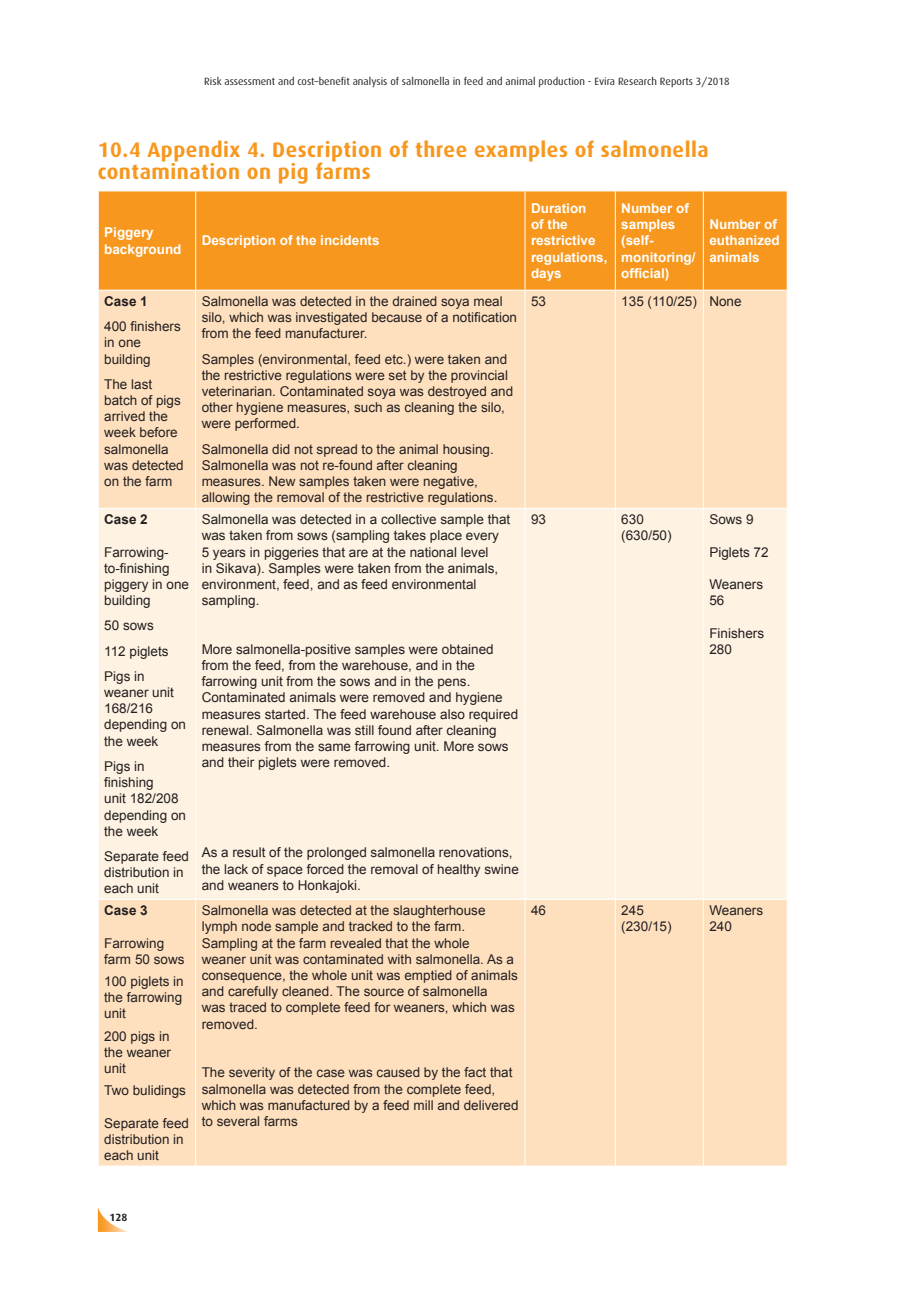
<style>
.page{position:relative;width:919px;height:1289px;background:#fff}
.page>*{position:absolute;margin:0;border:0;box-sizing:border-box;transform-origin:0 0}
.t1{font:700 21px/22.5px "Dax";letter-spacing:.025em;color:#f7971d}
.t2{font:13.5px/16.2px "Arial";color:#231f20}
.t3{font:700 13.5px/16.2px "Arial";color:#fff}
.t4{font:700 13.5px "Arial";color:#231f20}
.t5{font:10.5px "Dax";color:#231f20}
.t6{font:700 10.5px "Dax";color:#231f20}
</style>
<div class="page">
<svg style="left:98px;top:1208px;width:28px;height:23px"></svg>
<div style="left:99px;top:191px;width:687px;height:99px;background:#f7971d"></div>
<div style="left:99px;top:291px;width:687px;height:874px;background:#fee0bf"></div>
<div style="left:99px;top:509px;width:687px;height:390px;background:#fef3e3"></div>
<hr style="left:195px;top:191px;width:1px;height:99px;background:#fff">
<hr style="left:524px;top:191px;width:1px;height:99px;background:#fff">
<hr style="left:615px;top:191px;width:1px;height:99px;background:#fff">
<hr style="left:703px;top:191px;width:1px;height:99px;background:#fff">
<hr style="left:195px;top:290px;width:1px;height:218px;background:#fff">
<hr style="left:524px;top:290px;width:1px;height:218px;background:#fff">
<hr style="left:615px;top:290px;width:1px;height:218px;background:#fff">
<hr style="left:703px;top:290px;width:1px;height:218px;background:#fff">
<hr style="left:98px;top:508px;width:98px;height:1px;background:#fff">
<hr style="left:196px;top:508px;width:329px;height:1px;background:#fff">
<hr style="left:195px;top:508px;width:1px;height:391px;background:#fff">
<hr style="left:525px;top:508px;width:90px;height:1px;background:#fff">
<hr style="left:524px;top:508px;width:1px;height:391px;background:#fff">
<hr style="left:615px;top:508px;width:88px;height:1px;background:#fff">
<hr style="left:615px;top:508px;width:1px;height:391px;background:#fff">
<hr style="left:703px;top:508px;width:84px;height:1px;background:#fff">
<hr style="left:703px;top:508px;width:1px;height:391px;background:#fff">
<hr style="left:98px;top:899px;width:98px;height:1px;background:#fff">
<hr style="left:196px;top:899px;width:329px;height:1px;background:#fff">
<hr style="left:195px;top:899px;width:1px;height:266px;background:#fff">
<hr style="left:525px;top:899px;width:90px;height:1px;background:#fff">
<hr style="left:524px;top:899px;width:1px;height:266px;background:#fff">
<hr style="left:615px;top:899px;width:88px;height:1px;background:#fff">
<hr style="left:615px;top:899px;width:1px;height:266px;background:#fff">
<hr style="left:703px;top:899px;width:84px;height:1px;background:#fff">
<hr style="left:703px;top:899px;width:1px;height:266px;background:#fff">
<p class="t5" style="left:204px;top:75px;width:527px">Risk assessment and cost–benefit analysis of salmonella in feed and animal production - Evira Research Reports 3/2018</p>
<h1 class="t1" style="left:98px;top:138px;width:612px">10.4 Appendix 4. Description of three examples of salmonella contamination on pig farms</h1>
<p class="t3" style="left:104px;top:225px;width:79px">Piggery background</p>
<p class="t3" style="left:202px;top:233px;width:179px">Description of the incidents</p>
<p class="t4" style="left:104px;top:292px;width:45px">Case 1</p>
<p class="t2" style="left:104px;top:318px;width:78px">400 finishers in one building</p>
<p class="t2" style="left:104px;top:376px;width:81px">The last batch of pigs arrived the week before salmonella was detected on the farm</p>
<p class="t4" style="left:104px;top:510px;width:45px">Case 2</p>
<p class="t2" style="left:104px;top:544px;width:86px">Farrowing&shy;to-finishing piggery in one building</p>
<p class="t2" style="left:104px;top:613px;width:66px;line-height:25.2px">50 sows<br>112 piglets<br>Pigs in</p>
<p class="t2" style="left:104px;top:684px;width:83px">weaner unit<br>168/216 depending on the week</p>
<p class="t2" style="left:104px;top:758px;width:83px">Pigs in finishing<br>unit 182/208 depending on the week</p>
<p class="t2" style="left:104px;top:848px;width:86px">Separate feed distribution in each unit</p>
<p class="t4" style="left:104px;top:901px;width:45px">Case 3</p>
<p class="t2" style="left:104px;top:934px;width:82px">Farrowing farm 50 sows</p>
<p class="t2" style="left:104px;top:973px;width:81px;text-align:justify">100 piglets in the farrowing unit</p>
<p class="t2" style="left:104px;top:1027px;width:68px;text-align:justify">200 pigs in the weaner unit</p>
<p class="t2" style="left:104px;top:1082px;width:83px">Two bulidings</p>
<p class="t2" style="left:104px;top:1114px;width:86px">Separate feed distribution in each unit</p>
<p class="t2" style="left:202px;top:293px;width:317px">Salmonella was detected in the drained soya meal silo, which was investigated because of a notification from the feed manufacturer.</p>
<p class="t2" style="left:202px;top:351px;width:313px">Samples (environmental, feed etc.) were taken and the restrictive regulations were set by the provincial veterinarian. Contaminated soya was destroyed and other hygiene measures, such as cleaning the silo, were performed.</p>
<p class="t2" style="left:202px;top:441px;width:297px">Salmonella did not spread to the animal housing.<br>Salmonella was not re-found after cleaning measures. New samples taken were negative, allowing the removal of the restrictive regulations.</p>
<p class="t2" style="left:202px;top:511px;width:310px">Salmonella was detected in a collective sample that was taken from sows (sampling takes place every<br>5 years in piggeries that are at the national level<br>in Sikava). Samples were taken from the animals, environment, feed, and as feed environmental sampling.</p>
<p class="t2" style="left:202px;top:641px;width:318px">More salmonella-positive samples were obtained from the feed, from the warehouse, and in the farrowing unit from the sows and in the pens.<br>Contaminated animals were removed and hygiene measures started. The feed warehouse also required renewal. Salmonella was still found after cleaning measures from the same farrowing unit. More sows and their piglets were removed.</p>
<p class="t2" style="left:202px;top:844px;width:319px">As a result of the prolonged salmonella renovations, the lack of space forced the removal of healthy swine and weaners to Honkajoki.</p>
<p class="t2" style="left:202px;top:902px;width:317px">Salmonella was detected at the slaughterhouse lymph node sample and tracked to the farm.<br>Sampling at the farm revealed that the whole<br>weaner unit was contaminated with salmonella. As a consequence, the whole unit was emptied of animals and carefully cleaned. The source of salmonella<br>was traced to complete feed for weaners, which was removed.</p>
<p class="t2" style="left:202px;top:1064px;width:318px">The severity of the case was caused by the fact that salmonella was detected from the complete feed, which was manufactured by a feed mill and delivered to several farms</p>
<p class="t3" style="left:531px;top:201px;width:78px">Duration<br>of the restrictive regulations, days</p>
<p class="t3" style="left:621px;top:201px;width:76px">Number of samples (self&shy;monitoring/ official)</p>
<p class="t3" style="left:709px;top:217px;width:72px">Number of euthanized animals</p>
<p class="t2" style="left:531px;top:293px;width:17px">53</p>
<p class="t2" style="left:621px;top:293px;width:122px">135 (110/25) None</p>
<p class="t2" style="left:531px;top:511px;width:17px">93</p>
<p class="t2" style="left:621px;top:511px;width:52px">630 (630/50)</p>
<p class="t2" style="left:709px;top:511px;width:46px">Sows 9</p>
<p class="t2" style="left:709px;top:544px;width:61px">Piglets 72</p>
<p class="t2" style="left:709px;top:576px;width:55px">Weaners<br>56</p>
<p class="t2" style="left:709px;top:625px;width:56px">Finishers<br>280</p>
<p class="t2" style="left:531px;top:902px;width:17px">46</p>
<p class="t2" style="left:621px;top:902px;width:52px">245 (230/15)</p>
<p class="t2" style="left:709px;top:902px;width:55px">Weaners<br>240</p>
<p class="t6" style="left:110px;top:1211px;width:19px">128</p>
</div>
